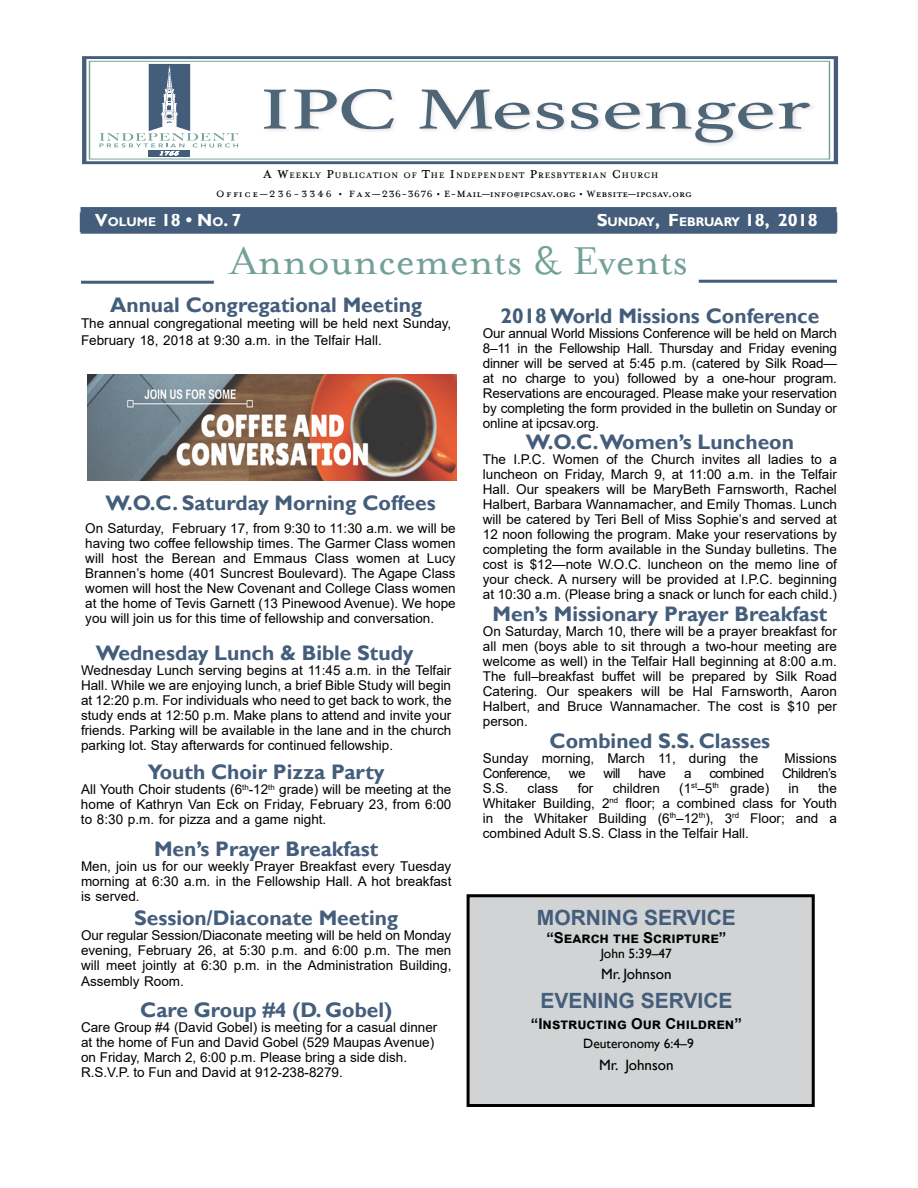
<style>
.page{position:relative;width:918px;height:1188px;background:#fff}
.page>*{position:absolute;margin:0;border:0;box-sizing:border-box;transform-origin:0 0}
.t1{font:59.55px "Athelas";color:#4f6677;scale:1.5 1}
.t2{font:45px "Mrs Eaves Roman";color:#72a197}
.t3{font:700 21px "Gill Sans";color:#435d7b}
.t4{font:700 21px "Arial";color:#435d7b}
.t5{font:700 18px "Gill Sans";color:#fff}
.t6{font:700 15px "Arial";color:#000}
.t7{font:15px "Gill Sans";color:#000}
.t8{font:14.25px "Mrs Eaves Petite Caps";color:#000}
.t9{font:13.5px/15px "Arial";color:#000;text-align:justify}
.t10{font:13.5px "Arial";letter-spacing:-.04em;color:#000}
.t11{font:13.5px "Gill Sans";color:#000}
.t12{font:12.6px "Mrs Eaves All Small Caps";letter-spacing:.03em;color:#000}
.t13{font:700 12.6px "Gill Sans";letter-spacing:-.03em;color:#fff}
.t14{font:12px "Gill Sans";color:#000}
.s1{font-size:18px}
.s2{font-size:12.6px}
</style>
<div class="page">
<hr style="left:81px;top:281px;width:133px;height:3px;background:#435d7b">
<div style="left:81px;top:207px;width:756px;height:27px;background:#435d7b;border:2px solid #435d7b"></div>
<svg style="left:82px;top:56px;width:756px;height:108px"></svg>
<svg style="left:89px;top:61px;width:741px;height:99px"></svg>
<svg style="left:149px;top:155px;width:41px;height:1px"></svg>
<svg style="left:99px;top:64px;width:139px;height:91px"></svg>
<hr style="left:699px;top:280px;width:138px;height:3px;background:#435d7b">
<div style="left:468px;top:896px;width:345px;height:210px;background:#d1d3d4"></div>
<div style="left:467px;top:894px;width:348px;height:213px;border:3px solid #000"></div>
<img style="left:87px;top:375px;width:370px;height:106px">
<h1 class="t1" style="left:260px;top:62px;width:368px">IPC Messenger</h1>
<p class="t12" style="left:263px;top:169px;width:397px"><span class="s1">A W</span>eekly <span class="s1">P</span>ublication of <span class="s1">T</span>he <span class="s1">I</span>ndependent <span class="s1">P</span>resbyterian <span class="s1">C</span> hurch</p>
<p class="t8" style="left:216px;top:187px;width:477px">Office—236-3346 • Fax—236-3676 • E-Mail—info@ipcsav.org • Website—ipcsav.org</p>
<h3 class="t5" style="left:95px;top:209px;width:148px">V<span class="s2">OLUME</span> 18 • N<span class="s2">O</span>. 7</h3>
<p class="t13" style="left:597px;top:215px;width:222px"><span class="s1">S</span>UNDAY<span class="s1">, F</span>EBRUARY <span class="s1">18, 2018</span></p>
<h2 class="t2" style="left:230px;top:236px;width:460px">Announcements &amp; Events</h2>
<h3 class="t3" style="left:110px;top:292px;width:314px">Annual Congregational Meeting</h3>
<p class="t9" style="left:81px;top:315px;width:372px;line-height:16.5px">The annual congregational meeting will be held next Sunday,<br>February 18, 2018 at 9:30 a.m. in the Telfair Hall.</p>
<h3 class="t3" style="left:105px;top:490px;width:332px">W.O.C. Saturday Morning Coffees</h3>
<p class="t9" style="left:85px;top:520px;width:372px">On Saturday, February 17, from 9:30 to 11:30 a.m. we will be having two coffee fellowship times. The Garmer Class women will host the Berean and Emmaus Class women at Lucy Brannen’s home (401 Suncrest Boulevard). The Agape Class women will host the New Covenant and College Class women at the home of Tevis Garnett (13 Pinewood Avenue). We hope you will join us for this time of fellowship and conversation.</p>
<h3 class="t3" style="left:96px;top:641px;width:319px">Wednesday Lunch &amp; Bible Study</h3>
<p class="t9" style="left:81px;top:663px;width:372px">Wednesday Lunch serving begins at 11:45 a.m. in the Telfair Hall. While we are enjoying lunch, a brief Bible Study will begin at 12:20 p.m. For individuals who need to get back to work, the study ends at 12:50 p.m. Make plans to attend and invite your friends. Parking will be available in the lane and in the church parking lot. Stay afterwards for continued fellowship.</p>
<h3 class="t3" style="left:148px;top:759px;width:238px">Youth Choir Pizza Party</h3>
<p class="t9" style="left:81px;top:782px;width:372px">All Youth Choir students (6<sup>th</sup>-12<sup>th</sup> grade) will be meeting at the home of Kathryn Van Eck on Friday, February 23, from 6:00 to 8:30 p.m. for pizza and a game night.</p>
<h3 class="t3" style="left:154px;top:836px;width:226px">Men’s Prayer Breakfast</h3>
<p class="t9" style="left:81px;top:859px;width:372px">Men, join us for our weekly Prayer Breakfast every Tuesday morning at 6:30 a.m. in the Fellowship Hall. A hot breakfast is served.</p>
<h3 class="t3" style="left:134px;top:905px;width:266px">Session/Diaconate Meeting</h3>
<p class="t9" style="left:81px;top:927px;width:372px">Our regular Session/Diaconate meeting will be held on Monday evening, February 26, at 5:30 p.m. and 6:00 p.m. The men will meet jointly at 6:30 p.m. in the Administration Building, Assembly Room.</p>
<h3 class="t3" style="left:140px;top:997px;width:254px">Care Group #4 (D. Gobel)</h3>
<p class="t9" style="left:81px;top:1019px;width:358px;text-align:left">Care Group #4 (David Gobel) is meeting for a casual dinner at the home of Fun and David Gobel (529 Maupas Avenue) on Friday, March 2, 6:00 p.m. Please bring a side dish.<br>R.S.V.P. to Fun and David at 912-238-8279.</p>
<h3 class="t3" style="left:501px;top:304px;width:320px">2018 World Missions Conference</h3>
<p class="t9" style="left:483px;top:326px;width:356px">Our annual World Missions Conference will be held on March 8–11 in the Fellowship Hall. Thursday and Friday evening dinner will be served at 5:45 p.m. (catered by Silk Road— at no charge to you) followed by a one-hour program.<br>Reservations are encouraged. Please make your reservation by completing the form provided in the bulletin on Sunday or online at ipcsav.org.</p>
<h3 class="t3" style="left:526px;top:430px;width:270px">W.O.C.Women’s Luncheon</h3>
<p class="t9" style="left:483px;top:452px;width:356px">The I.P.C. Women of the Church invites all ladies to a luncheon on Friday, March 9, at 11:00 a.m. in the Telfair Hall. Our speakers will be MaryBeth Farnsworth, Rachel Halbert, Barbara Wannamacher, and Emily Thomas. Lunch will be catered by Teri Bell of Miss Sophie’s and served at 12 noon following the program. Make your reservations by completing the form available in the Sunday bulletins. The cost is $12—note W.O.C. luncheon on the memo line of your check. A nursery will be provided at I.P.C. beginning at 10:30 a.m. (Please bring a snack or lunch for each child.)</p>
<h3 class="t3" style="left:493px;top:601px;width:336px">Men’s Missionary Prayer Breakfast</h3>
<p class="t9" style="left:483px;top:624px;width:356px">On Saturday, March 10, there will be a prayer breakfast for all men (boys able to sit through a two-hour meeting are welcome as well) in the Telfair Hall beginning at 8:00 a.m.<br>The full–breakfast buffet will be prepared by Silk Road Catering. Our speakers will be Hal Farnsworth, Aaron Halbert, and Bruce Wannamacher. The cost is $10 per person.</p>
<h3 class="t3" style="left:550px;top:728px;width:222px">Combined S.S. Classes</h3>
<p class="t9" style="left:483px;top:751px;width:277px">Sunday morning, March 11, during the</p>
<p class="t9" style="left:784px;top:751px;width:54px">Missions</p>
<p class="t10" style="left:483px;top:764px;width:70px">Conference,</p>
<p class="t9" style="left:569px;top:766px;width:18px">we</p>
<p class="t9" style="left:604px;top:766px;width:19px">will</p>
<p class="t9" style="left:639px;top:766px;width:29px">have</p>
<p class="t9" style="left:684px;top:766px;width:9px">a</p>
<p class="t10" style="left:709px;top:764px;width:56px">combined</p>
<p class="t10" style="left:782px;top:764px;width:56px">Children’s</p>
<p class="t9" style="left:483px;top:781px;width:27px">S.S.</p>
<p class="t9" style="left:528px;top:781px;width:32px">class</p>
<p class="t9" style="left:578px;top:781px;width:17px">for</p>
<p class="t9" style="left:613px;top:781px;width:49px">children</p>
<p class="t9" style="left:679px;top:781px;width:91px">(1<sup>st</sup>–5<sup>th</sup> grade)</p>
<p class="t9" style="left:788px;top:781px;width:12px">in</p>
<p class="t9" style="left:483px;top:781px;width:356px;text-indent:335px">the Whitaker Building, 2<sup>nd</sup> floor; a combined class for Youth in the Whitaker Building (6<sup>th</sup>–12<sup>th</sup>), 3<sup>rd</sup> Floor; and a combined Adult S.S. Class in the Telfair Hall.</p>
<h3 class="t4" style="left:537px;top:902px;width:201px">MORNING SERVICE</h3>
<p class="t6" style="left:546px;top:927px;width:182px">“Search the Scripture”</p>
<p class="t11" style="left:601px;top:946px;width:73px">John 5:39–47</p>
<p class="t7" style="left:601px;top:966px;width:72px">Mr. Johnson</p>
<h3 class="t4" style="left:540px;top:986px;width:194px">EVENING SERVICE</h3>
<p class="t6" style="left:531px;top:1013px;width:213px">“Instructing Our Children”</p>
<p class="t11" style="left:583px;top:1035px;width:112px">Deuteronomy 6:4–9</p>
<p class="t7" style="left:599px;top:1056px;width:76px">Mr. Johnson</p>
<p class="t14" style="left:575px;top:1056px;width:130px">Service of Lessons &amp; Caro</p>
</div>
